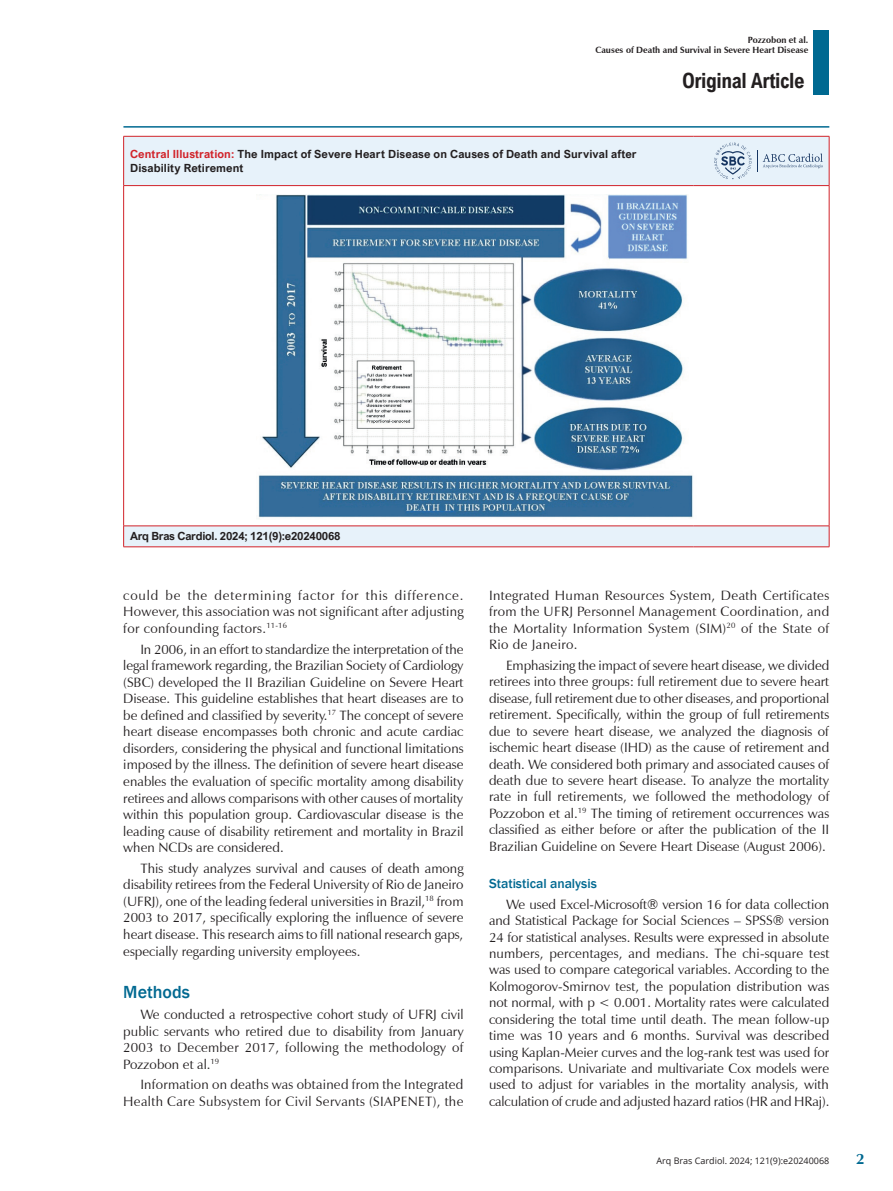
<style>
.page{position:relative;width:893px;height:1191px;background:#fff}
.page>*{position:absolute;margin:0;border:0;box-sizing:border-box;transform-origin:0 0}
.t1{font:700 21px "Arial Nova Cond";letter-spacing:-.02em;color:#231f20}
._02_-_TITULO_-_MATERIA{font:500 18px "Franklin Gothic";color:#006991}
.t2{font:700 15px "Zapf Humanist 601 BT";color:#006991}
._01-TEXTO_BASICO{font:13.5px/16.5px "Zapf Humanist 601 BT";letter-spacing:.015em;color:#231f20;text-align:justify}
._03_-_SUBTITULO_PRINCIPAL_MATERIA{font:500 13.5px "Franklin Gothic";color:#006991}
.TÍTULO_FIGURA_CENTRAL{font:700 11.25px/13.5px "Arial Nova";letter-spacing:.01em;color:#231f20}
.LEGENDA_FIGURA_CENTRAL{font:700 11.25px "Arial Nova";letter-spacing:-.02em;color:#231f20}
.t3{font:700 9px/10.8px "Zapf Humanist 601 BT";color:#231f20;text-align:right}
.t4{font:9px "Open Sans";color:#231f20}
.s1{color:#d1232a}
</style>
<div class="page">
<hr style="left:123px;top:126px;width:706px;height:2px;background:#006991">
<div style="left:813px;top:30px;width:16px;height:64px;background:#006991"></div>
<svg style="left:124px;top:137px;width:705px;height:409px"></svg>
<hr style="left:829px;top:186px;width:1px;height:339px;background:#d1232a">
<svg style="left:829px;top:526px;width:1px;height:20px"></svg>
<hr style="left:123px;top:186px;width:1px;height:339px;background:#d1232a">
<hr style="left:123px;top:525px;width:571px;height:1px;background:#d1232a">
<svg style="left:123px;top:526px;width:1px;height:20px"></svg>
<hr style="left:694px;top:525px;width:135px;height:1px;background:#d1232a">
<hr style="left:123px;top:546px;width:571px;height:1px;background:#d1232a">
<hr style="left:694px;top:546px;width:135px;height:1px;background:#d1232a">
<hr style="left:123px;top:136px;width:571px;height:1px;background:#d1232a">
<hr style="left:694px;top:136px;width:135px;height:1px;background:#d1232a">
<hr style="left:123px;top:185px;width:571px;height:1px;background:#d1232a">
<hr style="left:694px;top:185px;width:135px;height:1px;background:#d1232a">
<hr style="left:123px;top:136px;width:1px;height:49px;background:#d1232a">
<hr style="left:829px;top:136px;width:1px;height:49px;background:#d1232a">
<svg style="left:714px;top:143px;width:109px;height:36px;background:#d1deea"></svg>
<img style="left:256px;top:194px;width:441px;height:326px">
<p class="t3" style="left:595px;top:34px;width:214px">Pozzobon et al.<br>Causes of Death and Survival in Severe Heart Disease</p>
<p class="TÍTULO_FIGURA_CENTRAL" style="left:130px;top:147px;width:508px"><span class="s1">Central Illustration:</span> The Impact of Severe Heart Disease on Causes of Death and Survival after<br>Disability Retirement</p>
<h1 class="t1" style="left:682px;top:67px;width:124px">Original Article</h1>
<p class="LEGENDA_FIGURA_CENTRAL" style="left:130px;top:530px;width:212px">Arq Bras Cardiol. 2024; 121(9):e20240068</p>
<p class="_01-TEXTO_BASICO" style="left:123px;top:587px;width:342px">could be the determining factor for this difference.<br>However, this association was not significant after adjusting for confounding factors.<sup>11-16</sup></p>
<p class="_01-TEXTO_BASICO" style="left:123px;top:641px;width:342px;text-indent:17px">In 2006, in an effort to standardize the interpretation of the legal framework regarding, the Brazilian Society of Cardiology (SBC) developed the II Brazilian Guideline on Severe Heart Disease. This guideline establishes that heart diseases are to be defined and classified by severity.<sup>17</sup> The concept of severe heart disease encompasses both chronic and acute cardiac disorders, considering the physical and functional limitations imposed by the illness. The definition of severe heart disease enables the evaluation of specific mortality among disability retirees and allows comparisons with other causes of mortality within this population group. Cardiovascular disease is the leading cause of disability retirement and mortality in Brazil when NCDs are considered.</p>
<p class="_01-TEXTO_BASICO" style="left:123px;top:860px;width:342px;text-indent:17px">This study analyzes survival and causes of death among disability retirees from the Federal University of Rio de Janeiro (UFRJ), one of the leading federal universities in Brazil,<sup>18</sup> from 2003 to 2017, specifically exploring the influence of severe heart disease. This research aims to fill national research gaps, especially regarding university employees.</p>
<p class="_02_-_TITULO_-_MATERIA" style="left:123px;top:981px;width:68px">Methods</p>
<p class="_01-TEXTO_BASICO" style="left:123px;top:1006px;width:342px;text-indent:17px">We conducted a retrospective cohort study of UFRJ civil public servants who retired due to disability from January 2003 to December 2017, following the methodology of Pozzobon et al.<sup>19</sup></p>
<p class="_01-TEXTO_BASICO" style="left:123px;top:1076px;width:342px;text-align:right">Information on deaths was obtained from the Integrated<br>Health Care Subsystem for Civil Servants (SIAPENET), the</p>
<p class="_01-TEXTO_BASICO" style="left:489px;top:587px;width:342px">Integrated Human Resources System, Death Certificates from the UFRJ Personnel Management Coordination, and the Mortality Information System (SIM)<sup>20</sup> of the State of Rio de Janeiro.</p>
<p class="_01-TEXTO_BASICO" style="left:489px;top:657px;width:342px;text-indent:17px">Emphasizing the impact of severe heart disease, we divided retirees into three groups: full retirement due to severe heart disease, full retirement due to other diseases, and proportional retirement. Specifically, within the group of full retirements due to severe heart disease, we analyzed the diagnosis of ischemic heart disease (IHD) as the cause of retirement and death. We considered both primary and associated causes of death due to severe heart disease. To analyze the mortality rate in full retirements, we followed the methodology of Pozzobon et al.<sup>19</sup> The timing of retirement occurrences was classified as either before or after the publication of the II Brazilian Guideline on Severe Heart Disease (August 2006).</p>
<p class="_03_-_SUBTITULO_PRINCIPAL_MATERIA" style="left:489px;top:875px;width:109px">Statistical analysis</p>
<p class="_01-TEXTO_BASICO" style="left:489px;top:895px;width:342px;text-indent:17px">We used Excel-Microsoft® version 16 for data collection and Statistical Package for Social Sciences – SPSS® version 24 for statistical analyses. Results were expressed in absolute numbers, percentages, and medians. The chi-square test was used to compare categorical variables. According to the Kolmogorov-Smirnov test, the population distribution was not normal, with p &lt; 0.001. Mortality rates were calculated considering the total time until death. The mean follow-up time was 10 years and 6 months. Survival was described using Kaplan-Meier curves and the log-rank test was used for comparisons. Univariate and multivariate Cox models were used to adjust for variables in the mortality analysis, with calculation of crude and adjusted hazard ratios (HR and HRaj).</p>
<p class="t4" style="left:656px;top:1154px;width:174px">Arq Bras Cardiol. 2024; 121(9):e20240068</p>
<p class="t2" style="left:856px;top:1149px;width:10px">2</p>
</div>
